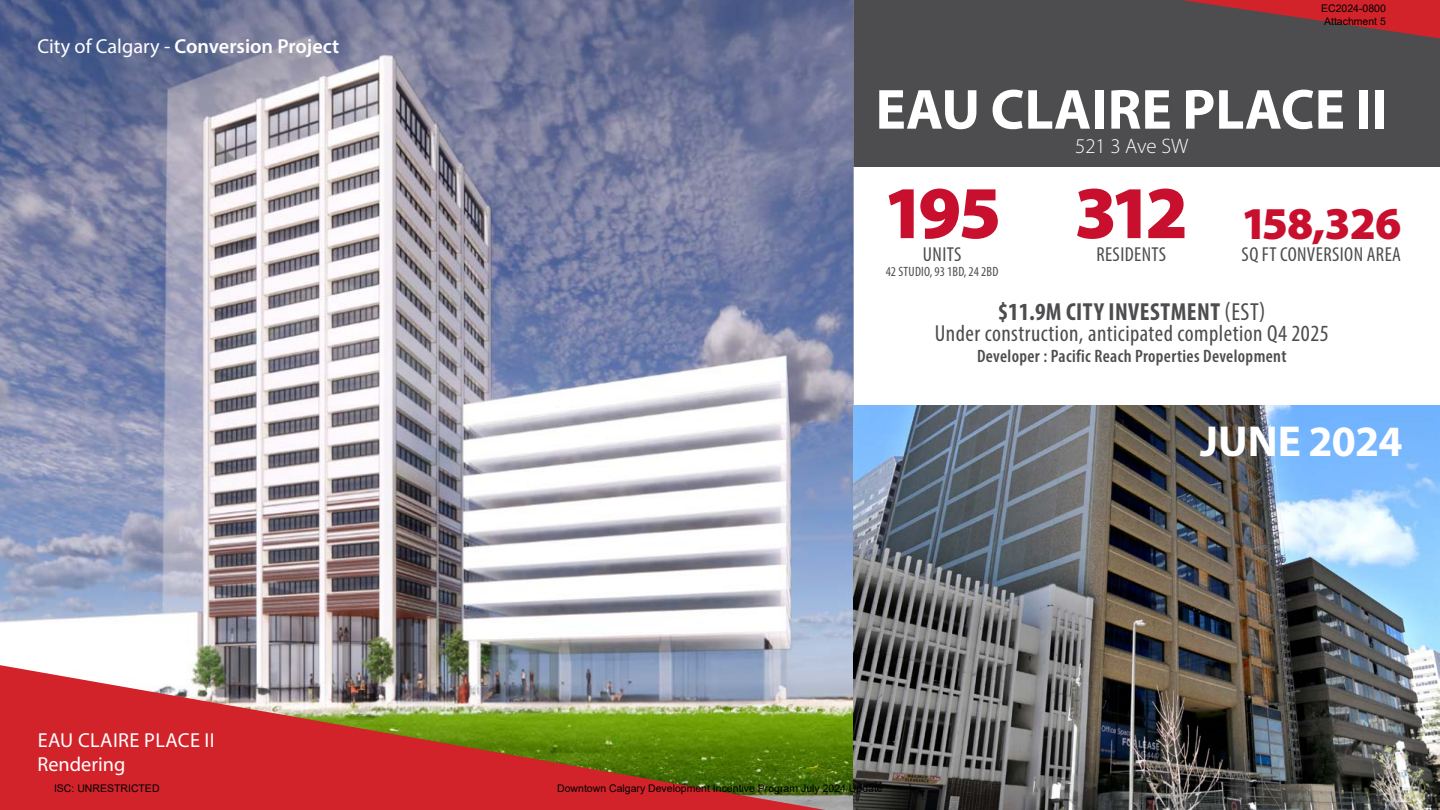
<style>
.page{position:relative;width:1440px;height:810px;background:#fff}
.page>*{position:absolute;margin:0;border:0;box-sizing:border-box;transform-origin:0 0}
.t1{font:900 75px "Myriad Pro";letter-spacing:-.1em;color:#c80f2e}
.t2{font:700 57px "Myriad Pro";color:#fff}
.t3{font:900 45.75px "Myriad Pro";letter-spacing:-.02em;color:#c80f2e}
.t4{font:700 43.5px "Myriad Pro";letter-spacing:-.01em;color:#fff}
.t5{font:700 condensed 24.75px "Myriad Pro";letter-spacing:.02em;color:#4d4d4f}
.t6{font:condensed 23.25px "Myriad Pro";letter-spacing:.02em;color:#4d4d4f}
.t7{font:300 21px "Myriad Pro";color:#fff}
.t8{font:condensed 20.25px "Myriad Pro";letter-spacing:.02em;color:#4d4d4f}
.t9{font:600 20.25px "Myriad Pro";color:#fff}
.t10{font:20.25px/24.3px "Myriad Pro";letter-spacing:.01em;color:#fff}
.t11{font:600 condensed 18px "Myriad Pro";letter-spacing:.02em;color:#4d4d4f}
.t12{font:condensed 13.5px "Myriad Pro";letter-spacing:.02em;color:#4d4d4f}
.t13{font:10.5px/12.6px "Arial";color:#000}
.s1{font-weight:400}
</style>
<div class="page">
<div style="left:854px;top:0;width:586px;height:166px;background:#4d4d4f"></div>
<img style="left:0;top:0;width:853px;height:810px">
<svg style="left:1182px;top:0;width:258px;height:38px"></svg>
<img style="left:0;top:665px;width:826px;height:145px">
<img style="left:854px;top:405px;width:586px;height:405px">
<h3 class="t9" style="left:38px;top:33px;width:303px"><span class="s1">City of Calgary -</span> Conversion Project</h3>
<h3 class="t10" style="left:38px;top:728px;width:179px">EAU CLAIRE PLACE II<br>Rendering</h3>
<p class="t13" style="left:1321px;top:2px;width:66px">EC2024-0800<br>Attachment 5</p>
<h2 class="t2" style="left:876px;top:72px;width:514px">EAU CLAIRE PLACE II</h2>
<h3 class="t7" style="left:1075px;top:133px;width:115px">521 3 Ave SW</h3>
<h1 class="t1" style="left:883px;top:163px;width:120px">195</h1>
<h3 class="t8" style="left:923px;top:242px;width:40px">UNITS</h3>
<p class="t12" style="left:886px;top:263px;width:114px">42 STUDIO, 93 1BD, 24 2BD</p>
<h1 class="t1" style="left:1074px;top:163px;width:115px">312</h1>
<h3 class="t8" style="left:1096px;top:242px;width:71px">RESIDENTS</h3>
<h3 class="t3" style="left:1241px;top:193px;width:162px">158,326</h3>
<h3 class="t8" style="left:1242px;top:242px;width:161px">SQ FT CONVERSION AREA</h3>
<h3 class="t5" style="left:998px;top:296px;width:269px">$11.9M CITY INVESTMENT <span class="s1">(EST)</span></h3>
<h3 class="t6" style="left:935px;top:319px;width:396px">Under construction, anticipated completion Q4 2025</h3>
<h3 class="t11" style="left:977px;top:345px;width:311px">Developer : Pacific Reach Properties Development</h3>
<h3 class="t4" style="left:1200px;top:413px;width:204px">JUNE 2024</h3>
<p class="t13" style="left:54px;top:782px;width:107px">ISC: UNRESTRICTED</p>
<p class="t13" style="left:557px;top:782px;width:327px">Downtown Calgary Development Incentive Program July 2024 Update</p>
</div>
